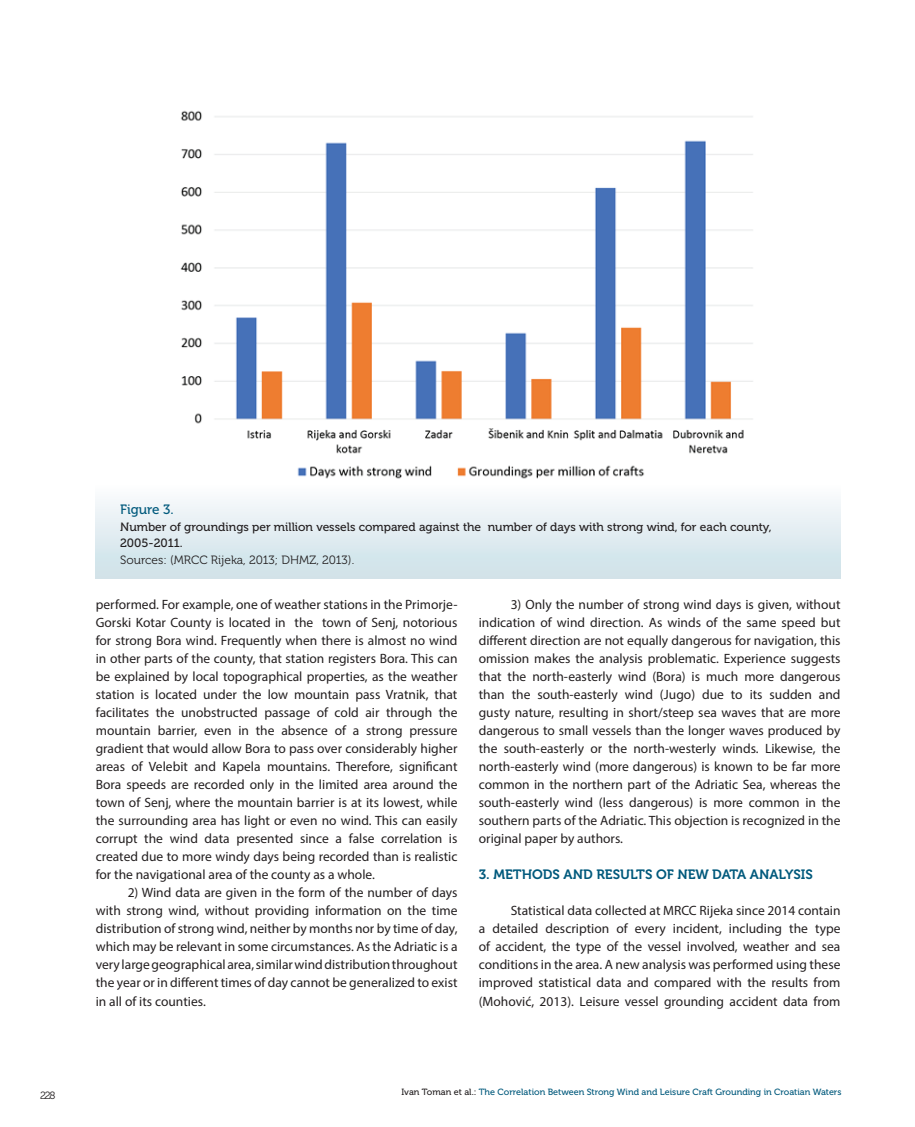
<style>
.page{position:relative;width:915px;height:1127px;background:#fff}
.page>*{position:absolute;margin:0;border:0;box-sizing:border-box;transform-origin:0 0}
.Body_text{font:13.5px/18px "Myriad Pro";color:#231f20;text-align:justify}
.Podnaslov{font:13.5px "Museo 700";color:#00597c}
.Figure{font:13.5px "Museo 500";color:#00597c}
.Figure-2{font:12px/16.5px "Museo 500";color:#231f20}
.Figure-3{font:12px "Museo 300";color:#231f20}
.t1{font:10.5px "Museo 300";color:#231f20}
.t2{font:9px "Museo 500";color:#00597c}
.s1{color:#231f20}
</style>
<div class="page">
<div style="left:96px;top:484px;width:744px;height:94px;background:linear-gradient(to bottom,#fcfcfe,#cde1e8)"></div>
<img style="left:180px;top:110px;width:573px;height:369px">
<p class="Figure" style="left:120px;top:502px;width:55px">Figure 3.</p>
<p class="Figure-2" style="left:120px;top:518px;width:653px">Number of groundings per million vessels compared against the number of days with strong wind, for each county,<br>2005-2011.</p>
<p class="Figure-3" style="left:120px;top:553px;width:235px">Sources: (MRCC Rijeka, 2013; DHMZ, 2013).</p>
<p class="Body_text" style="left:478px;top:596px;width:363px;text-indent:32px">3) Only the number of strong wind days is given, without indication of wind direction. As winds of the same speed but different direction are not equally dangerous for navigation, this omission makes the analysis problematic. Experience suggests that the north-easterly wind (Bora) is much more dangerous than the south-easterly wind (Jugo) due to its sudden and gusty nature, resulting in short/steep sea waves that are more dangerous to small vessels than the longer waves produced by the south-easterly or the north-westerly winds. Likewise, the north-easterly wind (more dangerous) is known to be far more common in the northern part of the Adriatic Sea, whereas the south-easterly wind (less dangerous) is more common in the southern parts of the Adriatic. This objection is recognized in the original paper by authors.</p>
<p class="Podnaslov" style="left:478px;top:867px;width:335px">3. METHODS AND RESULTS OF NEW DATA ANALYSIS</p>
<p class="Body_text" style="left:478px;top:902px;width:363px;text-indent:32px">Statistical data collected at MRCC Rijeka since 2014 contain a detailed description of every incident, including the type of accident, the type of the vessel involved, weather and sea conditions in the area. A new analysis was performed using these improved statistical data and compared with the results from (Mohović, 2013). Leisure vessel grounding accident data from</p>
<p class="Body_text" style="left:96px;top:596px;width:363px">performed. For example, one of weather stations in the Primorje-Gorski Kotar County is located in the town of Senj, notorious for strong Bora wind. Frequently when there is almost no wind in other parts of the county, that station registers Bora. This can be explained by local topographical properties, as the weather station is located under the low mountain pass Vratnik, that facilitates the unobstructed passage of cold air through the mountain barrier, even in the absence of a strong pressure gradient that would allow Bora to pass over considerably higher areas of Velebit and Kapela mountains. Therefore, significant Bora speeds are recorded only in the limited area around the town of Senj, where the mountain barrier is at its lowest, while the surrounding area has light or even no wind. This can easily corrupt the wind data presented since a false correlation is created due to more windy days being recorded than is realistic for the navigational area of the county as a whole.</p>
<p class="Body_text" style="left:96px;top:884px;width:363px;text-indent:32px">2) Wind data are given in the form of the number of days with strong wind, without providing information on the time distribution of strong wind, neither by months nor by time of day, which may be relevant in some circumstances. As the Adriatic is a very large geographical area, similar wind distribution throughout the year or in different times of day cannot be generalized to exist in all of its counties.</p>
<p class="t1" style="left:40px;top:1090px;width:17px">228</p>
<p class="t2" style="left:401px;top:1087px;width:441px"><span class="s1">Ivan Toman et al.:</span> The Correlation Between Strong Wind and Leisure Craft Grounding in Croatian Waters</p>
</div>
